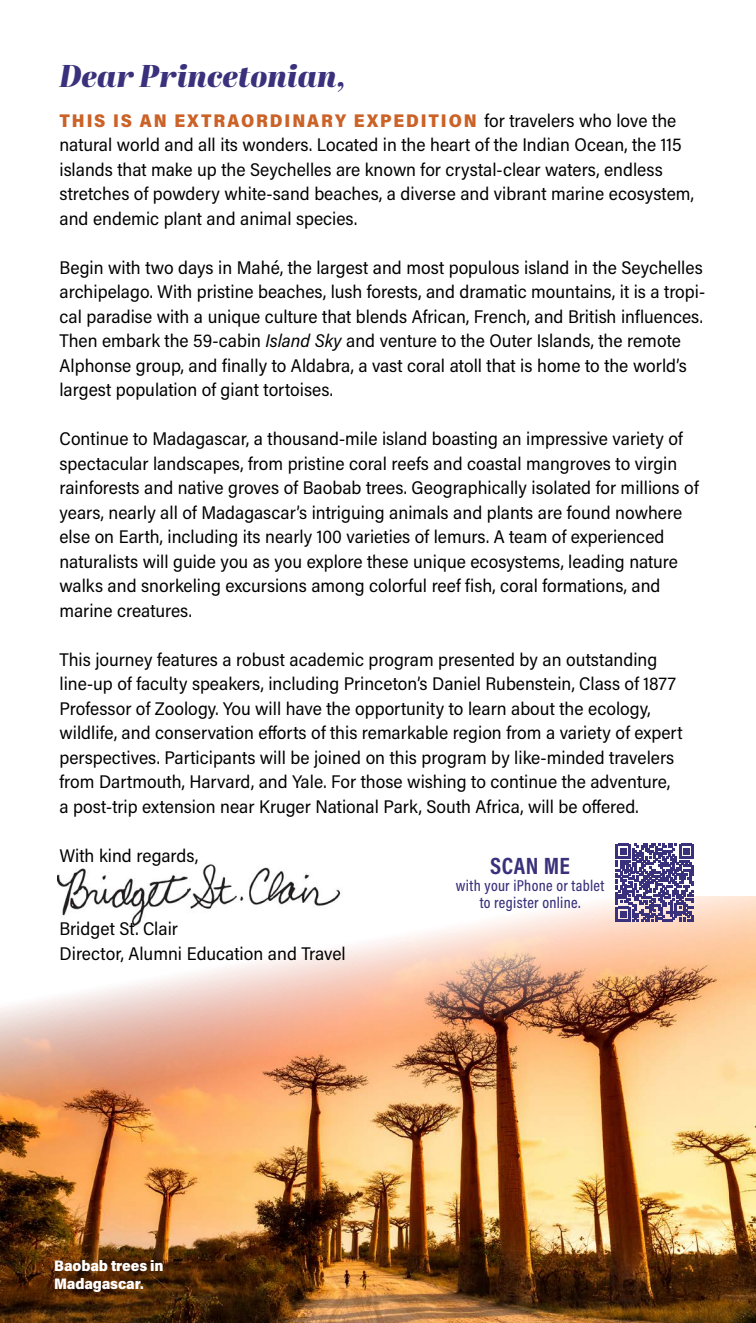
<style>
.page{position:relative;width:756px;height:1323px;background:#fff}
.page>*{position:absolute;margin:0;border:0;box-sizing:border-box;transform-origin:0 0}
.t1{font:italic 31.5px "Abril Fatface";color:#3a317c}
.t2{font:700 23.8px "Acumin Pro Cond";letter-spacing:.02em;color:#3a317c}
.t3{font:18.38px/24.5px "Acumin Pro Semi Cond";color:#000}
.t4{font:500 15.92px/17.2px "Acumin Pro Cond";letter-spacing:.02em;color:#3a317c;text-align:center}
.t5{font:900 15.22px/17.5px "Acumin Pro Semi Cond";letter-spacing:-.01em;color:#fff}
.s1{font-weight:900;color:#cb6227}
.s2{font-style:italic}
</style>
<div class="page">
<img style="left:0;top:897px;width:756px;height:426px">
<img style="left:58px;top:864px;width:301px;height:65px">
<svg style="left:616px;top:844px;width:78px;height:78px"></svg>
<h1 class="t1" style="left:60px;top:53px;width:289px">Dear Princetonian,</h1>
<p class="t3" style="left:60px;top:107px;width:636px"><span class="s1">THIS IS AN EXTRAORDINARY EXPEDITION</span> for travelers who love the natural world and all its wonders. Located in the heart of the Indian Ocean, the 115 islands that make up the Seychelles are known for crystal-clear waters, endless stretches of powdery white-sand beaches, a diverse and vibrant marine ecosystem, and endemic plant and animal species.</p>
<p class="t3" style="left:60px;top:254px;width:647px">Begin with two days in Mahé, the largest and most populous island in the Seychelles archipelago. With pristine beaches, lush forests, and dramatic mountains, it is a tropi&shy;cal paradise with a unique culture that blends African, French, and British influences.<br>Then embark the 59-cabin <span class="s2">Island Sky</span> and venture to the Outer Islands, the remote Alphonse group, and finally to Aldabra, a vast coral atoll that is home to the world’s largest population of giant tortoises.</p>
<p class="t3" style="left:60px;top:426px;width:641px">Continue to Madagascar, a thousand-mile island boasting an impressive variety of spectacular landscapes, from pristine coral reefs and coastal mangroves to virgin rainforests and native groves of Baobab trees. Geographically isolated for millions of years, nearly all of Madagascar’s intriguing animals and plants are found nowhere else on Earth, including its nearly 100 varieties of lemurs. A team of experienced naturalists will guide you as you explore these unique ecosystems, leading nature walks and snorkeling excursions among colorful reef fish, coral formations, and marine creatures.</p>
<p class="t3" style="left:60px;top:646px;width:625px">This journey features a robust academic program presented by an outstanding line-up of faculty speakers, including Princeton’s Daniel Rubenstein, Class of 1877<br>Professor of Zoology. You will have the opportunity to learn about the ecology, wildlife, and conservation efforts of this remarkable region from a variety of expert perspectives. Participants will be joined on this program by like-minded travelers from Dartmouth, Harvard, and Yale. For those wishing to continue the adventure, a post-trip extension near Kruger National Park, South Africa, will be offered.</p>
<p class="t3" style="left:60px;top:842px;width:140px">With kind regards,</p>
<p class="t2" style="left:490px;top:850px;width:81px">SCAN ME</p>
<p class="t4" style="left:456px;top:877px;width:150px">with your iPhone or tablet to register online.</p>
<p class="t3" style="left:60px;top:916px;width:288px">Bridget St. Clair<br>Director, Alumni Education and Travel</p>
<p class="t5" style="left:54px;top:1256px;width:111px">Baobab trees in<br>Madagascar.</p>
</div>
